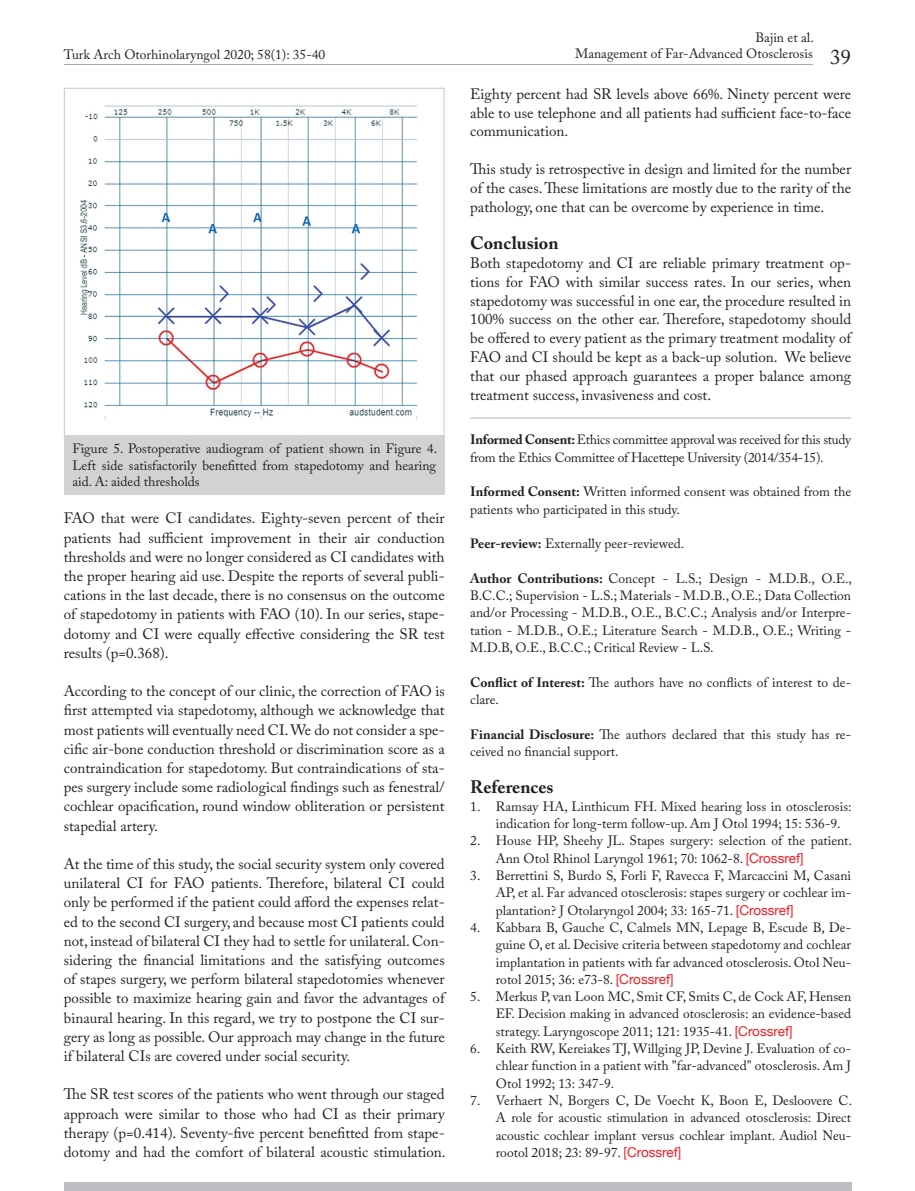
<style>
.page{position:relative;width:915px;height:1191px;background:#fff}
.page>*{position:absolute;margin:0;border:0;box-sizing:border-box;transform-origin:0 0}
.t1{font:21px "Adobe Caslon Pro";color:#231f20}
.t2{font:700 18px "Adobe Caslon Pro";color:#231f20}
.t3{font:15px/19.2px "Adobe Caslon Pro";color:#231f20;text-align:justify}
.t4{font:13.5px/17.2px "Adobe Caslon Pro";color:#231f20;text-align:justify}
.t5{font:13.5px/17.2px "Adobe Caslon Pro";letter-spacing:-.02em;color:#231f20}
.s1{font-weight:700}
.s2{font-family:"Helvetica Neue";color:#ee1d23}
</style>
<div class="page">
<div style="left:64px;top:1182px;width:786px;height:9px;background:#bdbec1"></div>
<hr style="left:470px;top:417px;width:380px;height:1px;background:#b2b3b7">
<hr style="left:64px;top:64px;width:748px;height:1px;background:#a8a9ad">
<img style="left:80px;top:105px;width:338px;height:315px">
<div style="left:64px;top:435px;width:380px;height:60px;background:#d1d2d4"></div>
<p class="t4" style="left:64px;top:46px;width:263px">Turk Arch Otorhinolaryngol 2020; 58(1): 35-40</p>
<p class="t4" style="left:72px;top:440px;width:366px;line-height:16.5px">Figure 5. Postoperative audiogram of patient shown in Figure 4.<br>Left side satisfactorily benefitted from stapedotomy and hearing aid. A: aided thresholds</p>
<p class="t3" style="left:64px;top:508px;width:382px">FAO that were CI candidates. Eighty-seven percent of their patients had sufficient improvement in their air conduction thresholds and were no longer considered as CI candidates with the proper hearing aid use. Despite the reports of several publi&shy;cations in the last decade, there is no consensus on the outcome of stapedotomy in patients with FAO (10). In our series, stape&shy;dotomy and CI were equally effective considering the SR test results (p=0.368).</p>
<p class="t3" style="left:64px;top:681px;width:382px">According to the concept of our clinic, the correction of FAO is first attempted via stapedotomy, although we acknowledge that most patients will eventually need CI. We do not consider a spe&shy;cific air-bone conduction threshold or discrimination score as a contraindication for stapedotomy. But contraindications of sta&shy;pes surgery include some radiological findings such as fenestral/ cochlear opacification, round window obliteration or persistent stapedial artery.</p>
<p class="t3" style="left:64px;top:854px;width:382px">At the time of this study, the social security system only covered unilateral CI for FAO patients. Therefore, bilateral CI could only be performed if the patient could afford the expenses relat&shy;ed to the second CI surgery, and because most CI patients could not, instead of bilateral CI they had to settle for unilateral. Con&shy;sidering the financial limitations and the satisfying outcomes of stapes surgery, we perform bilateral stapedotomies whenever possible to maximize hearing gain and favor the advantages of binaural hearing. In this regard, we try to postpone the CI sur&shy;gery as long as possible. Our approach may change in the future if bilateral CIs are covered under social security.</p>
<p class="t3" style="left:64px;top:1084px;width:383px">The SR test scores of the patients who went through our staged approach were similar to those who had CI as their primary therapy (p=0.414). Seventy-five percent benefitted from stape&shy;dotomy and had the comfort of bilateral acoustic stimulation.</p>
<p class="t4" style="left:755px;top:28px;width:60px">Bajin et al.</p>
<p class="t4" style="left:575px;top:45px;width:239px">Management of Far-Advanced Otosclerosis</p>
<p class="t1" style="left:829px;top:44px;width:22px">39</p>
<p class="t3" style="left:470px;top:84px;width:382px;line-height:18.8px">Eighty percent had SR levels above 66%. Ninety percent were able to use telephone and all patients had sufficient face-to-face communication.</p>
<p class="t3" style="left:470px;top:159px;width:382px;line-height:18.8px">This study is retrospective in design and limited for the number of the cases. These limitations are mostly due to the rarity of the pathology, one that can be overcome by experience in time.</p>
<p class="t2" style="left:470px;top:232px;width:90px">Conclusion</p>
<p class="t3" style="left:470px;top:253px;width:382px;line-height:18.8px">Both stapedotomy and CI are reliable primary treatment op&shy;tions for FAO with similar success rates. In our series, when stapedotomy was successful in one ear, the procedure resulted in 100% success on the other ear. Therefore, stapedotomy should be offered to every patient as the primary treatment modality of FAO and CI should be kept as a back-up solution. We believe that our phased approach guarantees a proper balance among treatment success, invasiveness and cost.</p>
<p class="t5" style="left:470px;top:431px;width:382px"><span class="s1">Informed Consent:</span> Ethics committee approval was received for this study from the Ethics Committee of Hacettepe University (2014/354-15).</p>
<p class="t4" style="left:470px;top:483px;width:382px"><span class="s1">Informed Consent:</span> Written informed consent was obtained from the patients who participated in this study.</p>
<p class="t4" style="left:470px;top:535px;width:215px"><span class="s1">Peer-review:</span> Externally peer-reviewed.</p>
<p class="t4" style="left:470px;top:569px;width:383px"><span class="s1">Author Contributions:</span> Concept - L.S.; Design - M.D.B., O.E., B.C.C.; Supervision - L.S.; Materials - M.D.B., O.E.; Data Collection and/or Processing - M.D.B., O.E., B.C.C.; Analysis and/or Interpre&shy;tation - M.D.B., O.E.; Literature Search - M.D.B., O.E.; Writing - M.D.B, O.E., B.C.C.; Critical Review - L.S.</p>
<p class="t4" style="left:470px;top:673px;width:382px"><span class="s1">Conflict of Interest:</span> The authors have no conflicts of interest to de&shy;clare.</p>
<p class="t4" style="left:470px;top:725px;width:382px"><span class="s1">Financial Disclosure:</span> The authors declared that this study has re&shy;ceived no financial support.</p>
<p class="t2" style="left:470px;top:776px;width:85px">References</p>
<p class="t4" style="left:495px;top:797px;width:357px;text-indent:-26px">1. Ramsay HA, Linthicum FH. Mixed hearing loss in otosclerosis: indication for long-term follow-up. Am J Otol 1994; 15: 536-9.</p>
<p class="t4" style="left:495px;top:832px;width:357px;text-indent:-26px">2. House HP, Sheehy JL. Stapes surgery: selection of the patient.<br>Ann Otol Rhinol Laryngol 1961; 70: 1062-8. <span class="s2">[Crossref]</span></p>
<p class="t4" style="left:495px;top:866px;width:357px;text-indent:-26px">3. Berrettini S, Burdo S, Forli F, Ravecca F, Marcaccini M, Casani AP, et al. Far advanced otosclerosis: stapes surgery or cochlear im&shy;plantation? J Otolaryngol 2004; 33: 165-71. <span class="s2">[Crossref]</span></p>
<p class="t4" style="left:495px;top:918px;width:357px;text-indent:-26px">4. Kabbara B, Gauche C, Calmels MN, Lepage B, Escude B, De&shy;guine O, et al. Decisive criteria between stapedotomy and cochlear implantation in patients with far advanced otosclerosis. Otol Neu&shy;rotol 2015; 36: e73-8. <span class="s2">[Crossref]</span></p>
<p class="t4" style="left:495px;top:988px;width:357px;text-indent:-26px">5. Merkus P, van Loon MC, Smit CF, Smits C, de Cock AF, Hensen EF. Decision making in advanced otosclerosis: an evidence-based strategy. Laryngoscope 2011; 121: 1935-41. <span class="s2">[Crossref]</span></p>
<p class="t4" style="left:495px;top:1039px;width:357px;text-indent:-26px">6. Keith RW, Kereiakes TJ, Willging JP, Devine J. Evaluation of co&shy;chlear function in a patient with "far-advanced" otosclerosis. Am J Otol 1992; 13: 347-9.</p>
<p class="t4" style="left:495px;top:1091px;width:358px;text-indent:-26px">7. Verhaert N, Borgers C, De Voecht K, Boon E, Desloovere C.<br>A role for acoustic stimulation in advanced otosclerosis: Direct acoustic cochlear implant versus cochlear implant. Audiol Neu&shy;rootol 2018; 23: 89-97. <span class="s2">[Crossref]</span></p>
</div>
